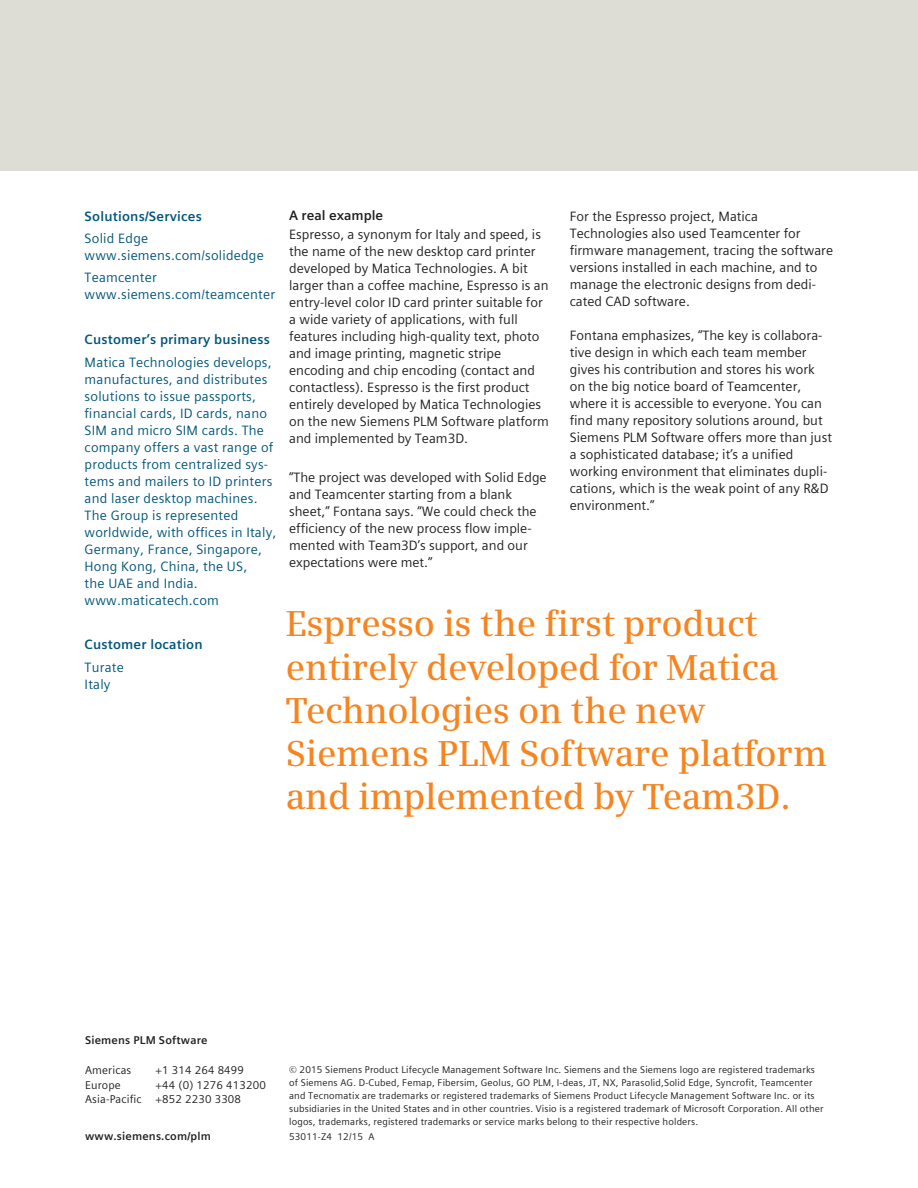
<style>
.page{position:relative;width:918px;height:1188px;background:#fff}
.page>*{position:absolute;margin:0;border:0;box-sizing:border-box;transform-origin:0 0}
.Large_quote_Serif{font:600 36px/43.2px "Siemens Serif";letter-spacing:-.01em;color:#f58520}
.Body_text{font:13.5px/17px "Siemens Sans Global";color:#231f20}
.Side_bar_text_BACK{font:13.5px/17px "Siemens Sans Global";letter-spacing:.015em;color:#00567a}
.Side_bar_head_BACK{font:700 13.5px "Siemens Sans Global";letter-spacing:.015em;color:#00567a}
.Body_subhead{font:700 13.5px "Siemens Sans Global";color:#231f20}
.Contact_Block{font:11.25px/14.9px "Siemens Sans Global";letter-spacing:.015em;color:#231f20}
.Contact_URL_bold{font:700 11.25px "Siemens Sans Global";letter-spacing:.015em;color:#231f20}
.Contact_Block-2{font:700 11.25px "Siemens Sans Global";letter-spacing:.015em;color:#231f20}
.Legal_Text{font:9.75px/13px "Siemens Sans Global";letter-spacing:.015em;color:#231f20}
.Legal_Text_Code{font:9.75px "Siemens Sans Global";letter-spacing:.015em;color:#231f20}
</style>
<div class="page">
<div style="left:0;top:0;width:918px;height:170px;background:#deddd5"></div>
<p class="Side_bar_head_BACK" style="left:85px;top:205px;width:119px">Solutions/Services</p>
<p class="Side_bar_text_BACK" style="left:85px;top:230px;width:181px">Solid Edge www.siemens.com/solidedge</p>
<p class="Side_bar_text_BACK" style="left:85px;top:269px;width:192px">Teamcenter www.siemens.com/teamcenter</p>
<p class="Side_bar_head_BACK" style="left:85px;top:329px;width:187px">Customer’s primary business</p>
<p class="Side_bar_text_BACK" style="left:85px;top:353px;width:193px">Matica Technologies develops, manufactures, and distributes solutions to issue passports, financial cards, ID cards, nano<br>SIM and micro SIM cards. The company offers a vast range of products from centralized sys&shy;tems and mailers to ID printers and laser desktop machines.<br>The Group is represented worldwide, with offices in Italy,<br>Germany, France, Singapore,<br>Hong Kong, China, the US,<br>the UAE and India. www.maticatech.com</p>
<p class="Side_bar_head_BACK" style="left:85px;top:634px;width:119px">Customer location</p>
<p class="Side_bar_text_BACK" style="left:85px;top:659px;width:41px">Turate<br>Italy</p>
<p class="Body_subhead" style="left:289px;top:205px;width:96px">A real example</p>
<p class="Body_text" style="left:289px;top:226px;width:261px">Espresso, a synonym for Italy and speed, is the name of the new desktop card printer developed by Matica Technologies. A bit larger than a coffee machine, Espresso is an entry-level color ID card printer suitable for a wide variety of applications, with full features including high-quality text, photo and image printing, magnetic stripe encoding and chip encoding (contact and contactless). Espresso is the first product entirely developed by Matica Technologies on the new Siemens PLM Software platform and implemented by Team3D.</p>
<p class="Body_text" style="left:289px;top:469px;width:259px">“The project was developed with Solid Edge and Teamcenter starting from a blank sheet,” Fontana says. “We could check the efficiency of the new process flow imple&shy;mented with Team3D’s support, and our expectations were met.”</p>
<p class="Body_text" style="left:570px;top:207px;width:265px">For the Espresso project, Matica Technologies also used Teamcenter for firmware management, tracing the software versions installed in each machine, and to manage the electronic designs from dedi&shy;cated CAD software.</p>
<p class="Body_text" style="left:570px;top:326px;width:264px">Fontana emphasizes, “The key is collabora&shy;tive design in which each team member gives his contribution and stores his work on the big notice board of Teamcenter, where it is accessible to everyone. You can find many repository solutions around, but Siemens PLM Software offers more than just a sophisticated database; it’s a unified working environment that eliminates dupli&shy;cations, which is the weak point of any R&amp;D environment.”</p>
<p class="Large_quote_Serif" style="left:286px;top:602px;width:543px">Espresso is the first product entirely developed for Matica<br>Technologies on the new<br>Siemens PLM Software platform and implemented by Team3D.</p>
<p class="Contact_Block-2" style="left:85px;top:1031px;width:124px">Siemens PLM Software</p>
<p class="Contact_Block" style="left:85px;top:1062px;width:48px">Americas</p>
<p class="Contact_Block" style="left:156px;top:1062px;width:90px">+1 314 264 8499</p>
<p class="Contact_Block" style="left:85px;top:1077px;width:37px">Europe</p>
<p class="Contact_Block" style="left:85px;top:1077px;width:182px;text-indent:71px">+44 (0) 1276 413200<br>Asia-Pacific +852 2230 3308</p>
<p class="Contact_URL_bold" style="left:85px;top:1127px;width:127px">www.siemens.com/plm</p>
<p class="Legal_Text" style="left:289px;top:1063px;width:536px">© 2015 Siemens Product Lifecycle Management Software Inc. Siemens and the Siemens logo are registered trademarks of Siemens AG. D-Cubed, Femap, Fibersim, Geolus, GO PLM, I-deas, JT, NX, Parasolid,Solid Edge, Syncrofit, Teamcenter and Tecnomatix are trademarks or registered trademarks of Siemens Product Lifecycle Management Software Inc. or its subsidiaries in the United States and in other countries. Visio is a registered trademark of Microsoft Corporation. All other logos, trademarks, registered trademarks or service marks belong to their respective holders.</p>
<p class="Legal_Text_Code" style="left:289px;top:1129px;width:87px">53011-Z4 12/15 A</p>
</div>
